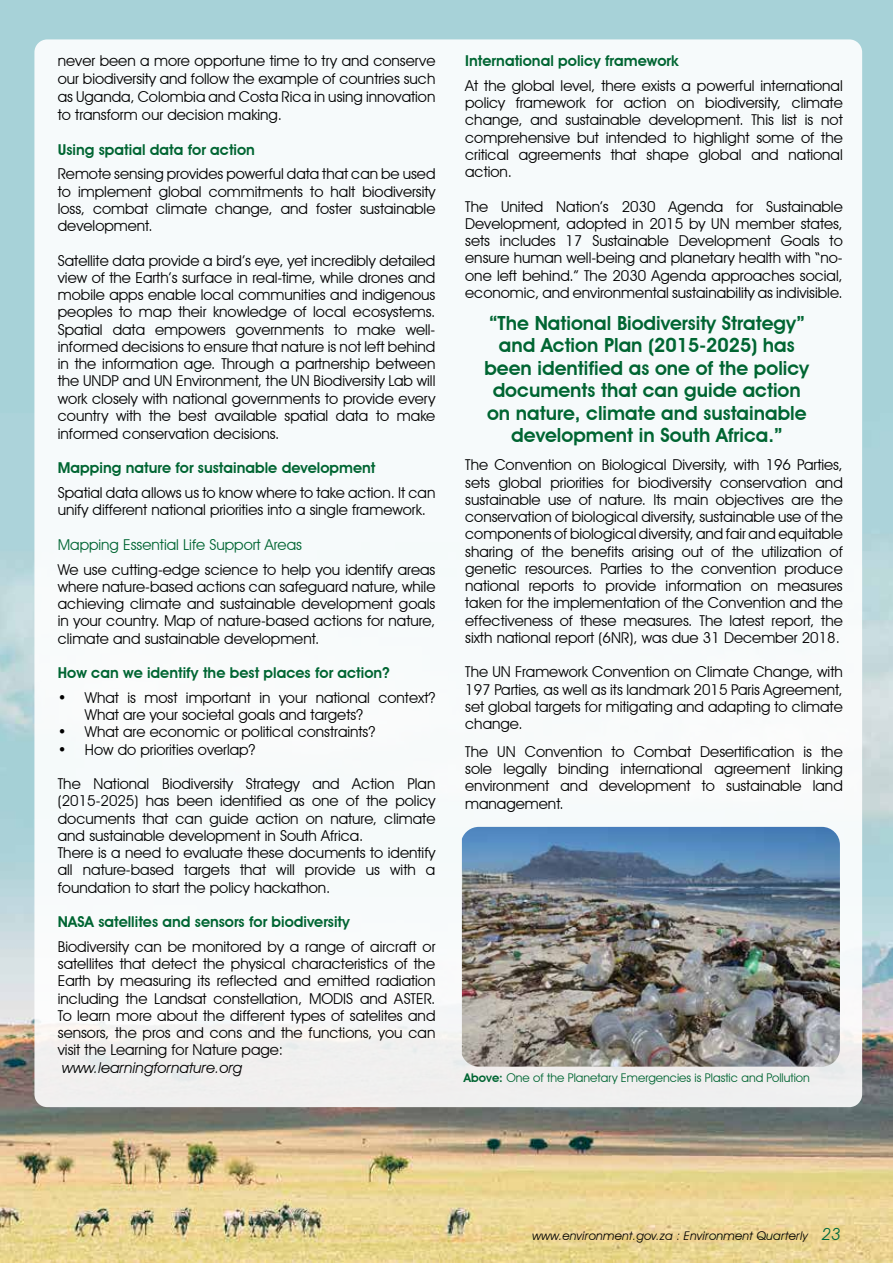
<style>
.page{position:relative;width:893px;height:1263px;background:#fff}
.page>*{position:absolute;margin:0;border:0;box-sizing:border-box;transform-origin:0 0}
.t1{font:600 19.5px/22.5px "Avant Garde IT Cby BT";color:#006532;text-align:center}
.t2{font:15px/17.2px "Avant Garde IT Cby BT";color:#000;text-align:justify}
.t3{font:600 15px "Avant Garde IT Cby BT";color:#006532}
.t4{font:15px "Avant Garde IT Cby BT";color:#006532}
.t5{font:italic 15px "Avant Garde IT Cby BT";color:#000}
.t6{font:italic 12px "Avant Garde IT Cby BT";letter-spacing:.02em;color:#000}
.t7{font:12px "Avant Garde IT Cby BT";color:#006532}
.s1{font-weight:600}
.s2{font-size:16.5px;color:#00693e}
</style>
<div class="page">
<img style="left:0;top:0;width:893px;height:1263px">
<div style="left:34px;top:39px;width:828px;height:1068px;background:#f6fafb;border-radius:13px"></div>
<img style="left:462px;top:827px;width:378px;height:240px">
<p class="t2" style="left:58px;top:52px;width:379px;line-height:18px">never been a more opportune time to try and conserve our biodiversity and follow the example of countries such as Uganda, Colombia and Costa Rica in using innovation to transform our decision making.</p>
<p class="t3" style="left:58px;top:140px;width:199px">Using spatial data for action</p>
<p class="t2" style="left:58px;top:165px;width:379px">Remote sensing provides powerful data that can be used to implement global commitments to halt biodiversity loss, combat climate change, and foster sustainable development.</p>
<p class="t2" style="left:58px;top:251px;width:379px">Satellite data provide a bird’s eye, yet incredibly detailed view of the Earth’s surface in real-time, while drones and mobile apps enable local communities and indigenous peoples to map their knowledge of local ecosystems.<br>Spatial data empowers governments to make well&shy;informed decisions to ensure that nature is not left behind in the information age. Through a partnership between the UNDP and UN Environment, the UN Biodiversity Lab will work closely with national governments to provide every country with the best available spatial data to make informed conservation decisions.</p>
<p class="t3" style="left:58px;top:459px;width:319px">Mapping nature for sustainable development</p>
<p class="t2" style="left:58px;top:484px;width:379px">Spatial data allows us to know where to take action. It can unify different national priorities into a single framework.</p>
<p class="t4" style="left:58px;top:535px;width:246px">Mapping Essential Life Support Areas</p>
<p class="t2" style="left:58px;top:560px;width:379px">We use cutting-edge science to help you identify areas where nature-based actions can safeguard nature, while achieving climate and sustainable development goals in your country. Map of nature-based actions for nature, climate and sustainable development.</p>
<p class="t3" style="left:58px;top:664px;width:334px">How can we identify the best places for action?</p>
<p class="t2" style="left:85px;top:689px;width:352px;text-indent:-27px">• What is most important in your national context?<br>What are your societal goals and targets?</p>
<p class="t2" style="left:58px;top:723px;width:319px">• What are economic or political constraints?</p>
<p class="t2" style="left:58px;top:740px;width:199px">• How do priorities overlap?</p>
<p class="t2" style="left:58px;top:775px;width:379px;text-align:left">The National Biodiversity Strategy and Action Plan (2015-2025) has been identified as one of the policy documents that can guide action on nature, climate and sustainable development in South Africa.<br>There is a need to evaluate these documents to identify all nature-based targets that will provide us with a foundation to start the policy hackathon.</p>
<p class="t3" style="left:58px;top:913px;width:293px">NASA satellites and sensors for biodiversity</p>
<p class="t2" style="left:58px;top:938px;width:379px">Biodiversity can be monitored by a range of aircraft or satellites that detect the physical characteristics of the Earth by measuring its reflected and emitted radiation including the Landsat constellation, MODIS and ASTER.<br>To learn more about the different types of satelites and sensors, the pros and cons and the functions, you can visit the Learning for Nature page:</p>
<p class="t5" style="left:62px;top:1058px;width:182px">www.learningfornature.org</p>
<p class="t3" style="left:465px;top:52px;width:215px">International policy framework</p>
<p class="t2" style="left:465px;top:77px;width:379px">At the global level, there exists a powerful international policy framework for action on biodiversity, climate change, and sustainable development. This list is not comprehensive but intended to highlight some of the critical agreements that shape global and national action.</p>
<p class="t2" style="left:465px;top:197px;width:379px">The United Nation’s 2030 Agenda for Sustainable Development, adopted in 2015 by UN member states, sets includes 17 Sustainable Development Goals to ensure human well-being and planetary health with “no&shy;one left behind.” The 2030 Agenda approaches social, economic, and environmental sustainability as indivisible.</p>
<h1 class="t1" style="left:484px;top:312px;width:326px">“The National Biodiversity Strategy” and Action Plan (2015-2025) has been identified as one of the policy documents that can guide action on nature, climate and sustainable development in South Africa.”</h1>
<p class="t2" style="left:465px;top:456px;width:379px">The Convention on Biological Diversity, with 196 Parties, sets global priorities for biodiversity conservation and sustainable use of nature. Its main objectives are the conservation of biological diversity, sustainable use of the components of biological diversity, and fair and equitable sharing of the benefits arising out of the utilization of genetic resources. Parties to the convention produce national reports to provide information on measures taken for the implementation of the Convention and the effectiveness of these measures. The latest report, the sixth national report (6NR), was due 31 December 2018.</p>
<p class="t2" style="left:465px;top:663px;width:379px">The UN Framework Convention on Climate Change, with 197 Parties, as well as its landmark 2015 Paris Agreement, set global targets for mitigating and adapting to climate change.</p>
<p class="t2" style="left:465px;top:743px;width:379px">The UN Convention to Combat Desertification is the sole legally binding international agreement linking environment and development to sustainable land management.</p>
<p class="t7" style="left:464px;top:1071px;width:347px"><span class="s1">Above:</span> One of the Planetary Emergencies is Plastic and Pollution</p>
<p class="t6" style="left:533px;top:1228px;width:310px">www.environment.gov.za : Environment Quarterly <span class="s2">23</span></p>
<p class="t6" style="left:531px;top:1230px;width:310px">www.environment.gov.za : Environment Quarterly <span class="s2">23</span></p>
</div>
